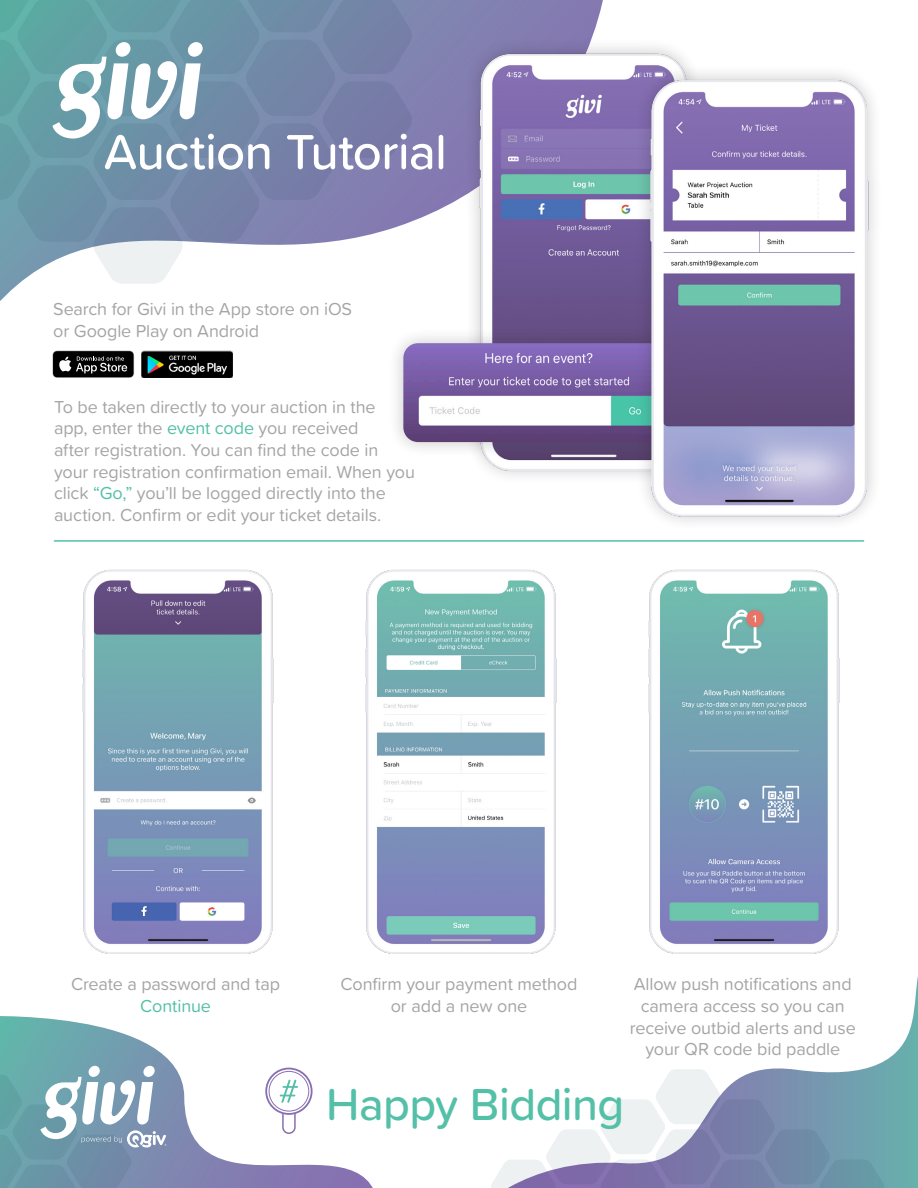
<style>
.page{position:relative;width:918px;height:1188px;background:#fff}
.page>*{position:absolute;margin:0;border:0;box-sizing:border-box;transform-origin:0 0}
.t1{font:500 51px "Proxima Soft";letter-spacing:-.015em;color:#fff}
.t2{font:500 46.5px "Proxima Soft";letter-spacing:-.015em;color:#53c0a7}
.t3{font:18px/21.6px "Proxima Soft";letter-spacing:-.005em;color:#a6a5a5;text-align:center}
.s1{color:#53c0a7}
</style>
<div class="page">
<svg style="left:0;top:0;width:603px;height:301px"></svg>
<div style="left:464px;top:38px;width:240px;height:448px;background:#231f20;opacity:.25"></div>
<img style="left:465px;top:51px;width:234px;height:424px">
<div style="left:387px;top:327px;width:304px;height:131px;background:#231f20;opacity:.25"></div>
<img style="left:403px;top:343px;width:231px;height:99px">
<div style="left:634px;top:65px;width:250px;height:467px;background:#231f20;opacity:.25"></div>
<img style="left:634px;top:77px;width:245px;height:444px">
<svg style="left:52px;top:351px;width:82px;height:27px"></svg>
<img style="left:141px;top:351px;width:92px;height:27px">
<svg style="left:0;top:1016px;width:373px;height:172px"></svg>
<img style="left:82px;top:569px;width:192px;height:385px">
<img style="left:365px;top:569px;width:192px;height:385px">
<img style="left:648px;top:569px;width:192px;height:381px">
<svg style="left:472px;top:950px;width:446px;height:238px"></svg>
<div style="left:143px;top:1066px;width:12px;height:11px;background:#fff;border-radius:5px"></div>
<div style="left:88px;top:1066px;width:12px;height:11px;background:#fff;border-radius:5px"></div>
<svg style="left:0;top:1075px;width:167px;height:113px"></svg>
<svg style="left:0;top:0;width:412px;height:284px"></svg>
<hr style="left:54px;top:540px;width:810px;height:2px;background:#53c0a7">
<div style="left:283px;top:1106px;width:12px;height:27px;background:#fff;border-radius:6px"></div>
<div style="left:282px;top:1105px;width:14px;height:29px;border:2px solid #886fb1;border-radius:6px"></div>
<svg style="left:266px;top:1069px;width:46px;height:45px"></svg>
<div style="left:265px;top:1068px;width:48px;height:47px;border:2px solid #886fb1;border-radius:50%"></div>
<div style="left:269px;top:1071px;width:40px;height:40px;background:#fff;border-radius:50%"></div>
<div style="left:269px;top:1071px;width:40px;height:40px;border:1px solid #886fb1;border-radius:50%"></div>
<svg style="left:280px;top:1080px;width:18px;height:23px"></svg>
<p class="t1" style="left:104px;top:114px;width:345px">Auction Tutorial</p>
<p class="t3" style="left:53px;top:298px;width:300px;text-align:left">Search for Givi in the App store on iOS or Google Play on Android</p>
<p class="t3" style="left:54px;top:395px;width:362px;text-align:left">To be taken directly to your auction in the<br>app, enter the <span class="s1">event code</span> you received<br>after registration. You can find the code in your registration confirmation email. When you click <span class="s1">“Go,”</span> you’ll be logged directly into the auction. Confirm or edit your ticket details.</p>
<p class="t3" style="left:71px;top:973px;width:210px">Create a password and tap<br><span class="s1">Continue</span></p>
<p class="t3" style="left:630px;top:973px;width:227px">Allow push notifications and camera access so you can receive outbid alerts and use your QR code bid paddle</p>
<p class="t3" style="left:341px;top:973px;width:238px">Confirm your payment method or add a new one</p>
<p class="t2" style="left:326px;top:1070px;width:300px">Happy Bidding</p>
</div>
